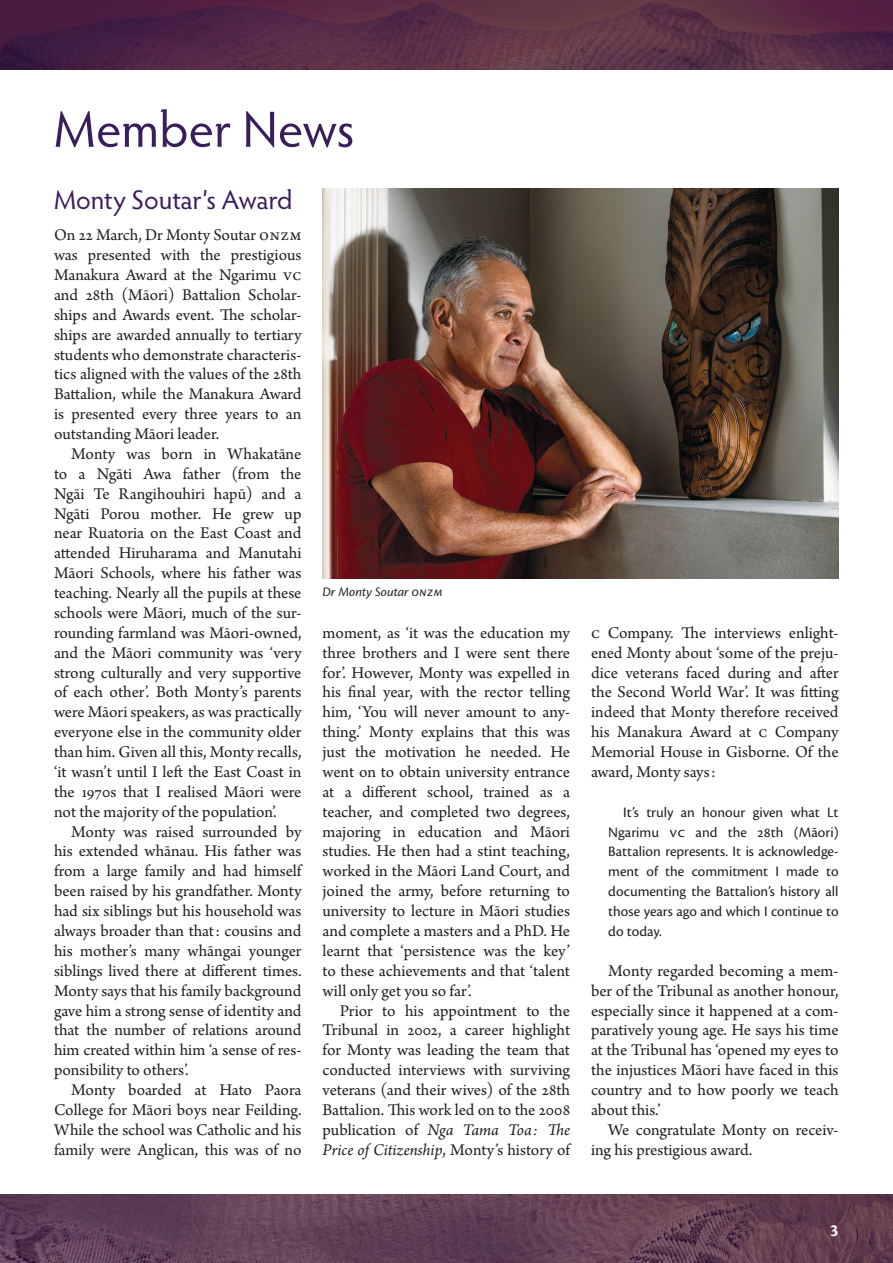
<style>
.page{position:relative;width:893px;height:1263px;background:#fff}
.page>*{position:absolute;margin:0;border:0;box-sizing:border-box;transform-origin:0 0}
.A_Heading{font:51px "Hypatia Sans Pro";letter-spacing:-.005em;color:#3a1d5b}
.B_Heading{font:27px "Hypatia Sans Pro";letter-spacing:-.005em;color:#3a1d5b}
.Folio{font:600 19.5px "Cronos Pro";color:#fff}
.Body_Text{font:17.25px/19.8px "Arno Pro";color:#231f20;text-align:justify}
.Body_Text_Flush{font:17.25px/19.8px "Arno Pro";color:#231f20;text-align:justify}
.Quotation{font:15px/19.8px "Cronos Pro";color:#231f20;text-align:justify}
.t1{font:italic 13.5px "Cronos Pro";color:#231f20}
.s1{font-style:italic}
</style>
<div class="page">
<svg style="left:0;top:1194px;width:893px;height:69px;background:#614055"></svg>
<svg style="left:1px;top:0;width:892px;height:70px;background:#562b45"></svg>
<hr style="left:0;top:0;width:1px;height:70px;background:#3a1d5b">
<img style="left:322px;top:189px;width:516px;height:389px">
<p class="A_Heading" style="left:54px;top:95px;width:302px">Member News</p>
<p class="B_Heading" style="left:54px;top:181px;width:240px">Monty Soutar’s Award</p>
<p class="Body_Text_Flush" style="left:54px;top:226px;width:250px">On 22 March, Dr Monty Soutar ONZM was presented with the prestigious Manakura Award at the Ngarimu VC and 28th (Māori) Battalion Scholar&shy;ships and Awards event. The scholar&shy;ships are awarded annually to tertiary students who demonstrate characteris&shy;tics aligned with the values of the 28th Battalion, while the Manakura Award is presented every three years to an outstanding Māori leader.</p>
<p class="Body_Text" style="left:54px;top:445px;width:250px;text-indent:17px">Monty was born in Whakatāne to a Ngāti Awa father (from the Ngāi Te Rangihouhiri hapū) and a Ngāti Porou mother. He grew up near Ruatoria on the East Coast and attended Hiruharama and Manutahi Māori Schools, where his father was teaching. Nearly all the pupils at these schools were Māori, much of the sur&shy;rounding farmland was Māori-owned, and the Māori community was ‘very strong culturally and very supportive of each other’. Both Monty’s parents were Māori speakers, as was practically everyone else in the community older than him. Given all this, Monty recalls, ‘it wasn’t until I left the East Coast in the 1970s that I realised Māori were not the majority of the population’.</p>
<p class="Body_Text" style="left:54px;top:822px;width:250px;text-indent:17px">Monty was raised surrounded by his extended whānau. His father was from a large family and had himself been raised by his grandfather. Monty had six siblings but his household was always broader than that : cousins and his mother’s many whāngai younger siblings lived there at different times.<br>Monty says that his family background gave him a strong sense of identity and that the number of relations around him created within him ‘a sense of res&shy;ponsibility to others’.</p>
<p class="Body_Text" style="left:54px;top:1081px;width:249px;text-indent:17px">Monty boarded at Hato Paora College for Māori boys near Feilding.<br>While the school was Catholic and his family were Anglican, this was of no</p>
<p class="t1" style="left:322px;top:584px;width:122px">Dr Monty Soutar ONZM</p>
<p class="Body_Text" style="left:322px;top:624px;width:250px">moment, as ‘it was the education my three brothers and I were sent there for’. However, Monty was expelled in his final year, with the rector telling him, ‘You will never amount to any&shy;thing.’ Monty explains that this was just the motivation he needed. He went on to obtain university entrance at a different school, trained as a teacher, and completed two degrees, majoring in education and Māori studies. He then had a stint teaching, worked in the Māori Land Court, and joined the army, before returning to university to lecture in Māori studies and complete a masters and a PhD. He learnt that ‘persistence was the key’ to these achievements and that ‘talent will only get you so far’.</p>
<p class="Body_Text" style="left:322px;top:1001px;width:249px;text-indent:17px">Prior to his appointment to the Tribunal in 2002, a career highlight for Monty was leading the team that conducted interviews with surviving veterans (and their wives) of the 28th Battalion. This work led on to the 2008 publication of <span class="s1">Nga Tama Toa : The Price of Citizenship</span>, Monty’s history of</p>
<p class="Body_Text" style="left:591px;top:624px;width:250px">C Company. The interviews enlight&shy;ened Monty about ‘some of the preju&shy;dice veterans faced during and after the Second World War’. It was fitting indeed that Monty therefore received his Manakura Award at C Company Memorial House in Gisborne. Of the award, Monty says :</p>
<p class="Quotation" style="left:608px;top:802px;width:232px;text-indent:15px">It’s truly an honour given what Lt Ngarimu VC and the 28th (Māori)<br>Battalion represents. It is acknowledge&shy;ment of the commitment I made to documenting the Battalion’s history all those years ago and which I continue to do today.</p>
<p class="Body_Text" style="left:591px;top:961px;width:249px;text-indent:17px">Monty regarded becoming a mem&shy;ber of the Tribunal as another honour, especially since it happened at a com&shy;paratively young age. He says his time at the Tribunal has ‘opened my eyes to the injustices Māori have faced in this country and to how poorly we teach about this.’</p>
<p class="Body_Text" style="left:591px;top:1120px;width:249px;text-indent:17px">We congratulate Monty on receiv&shy;ing his prestigious award.</p>
<p class="Folio" style="left:830px;top:1217px;width:10px">3</p>
</div>
